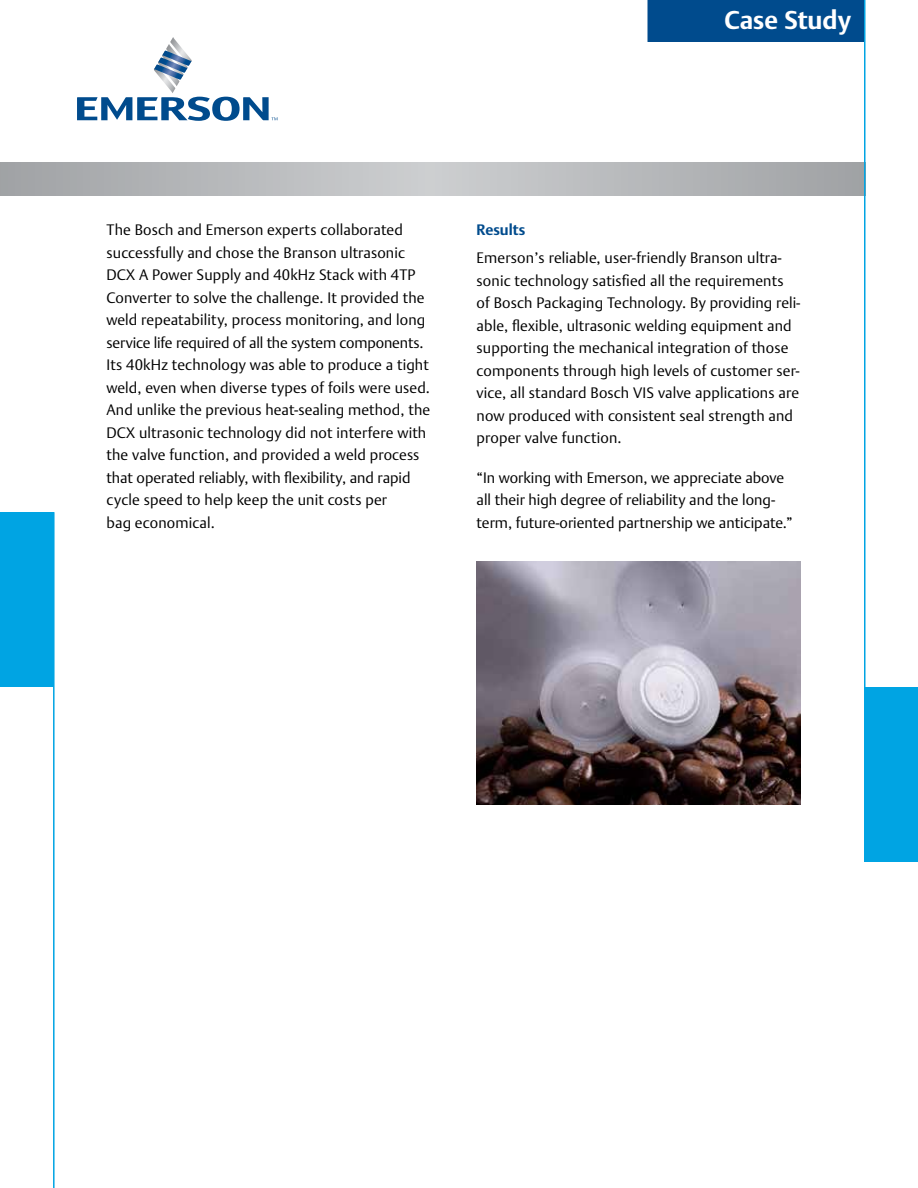
<style>
.page{position:relative;width:918px;height:1188px;background:#fff}
.page>*{position:absolute;margin:0;border:0;box-sizing:border-box;transform-origin:0 0}
.t1{font:700 25.5px "DTL Argo TOT";color:#fff}
.t2{font:300 15px/22.5px "DTL Argo TOT";letter-spacing:.01em;color:#000}
.t3{font:700 15px "DTL Argo TOT";color:#004b8d}
</style>
<div class="page">
<div style="left:648px;top:0;width:216px;height:41px;background:#004b8d"></div>
<svg style="left:0;top:162px;width:864px;height:34px;background:#b6b8ba"></svg>
<div style="left:864px;top:687px;width:54px;height:175px;background:#00a4e3"></div>
<hr style="left:864px;top:0;width:2px;height:862px;background:#00a4e3">
<div style="left:0;top:512px;width:54px;height:175px;background:#00a4e3"></div>
<hr style="left:53px;top:512px;width:2px;height:676px;background:#00a4e3">
<img style="left:477px;top:561px;width:324px;height:243px">
<svg style="left:77px;top:37px;width:201px;height:84px"></svg>
<h1 class="t1" style="left:724px;top:4px;width:128px">Case Study</h1>
<p class="t2" style="left:106px;top:219px;width:325px">The Bosch and Emerson experts collaborated successfully and chose the Branson ultrasonic DCX A Power Supply and 40kHz Stack with 4TP Converter to solve the challenge. It provided the weld repeatability, process monitoring, and long service life required of all the system components.<br>Its 40kHz technology was able to produce a tight weld, even when diverse types of foils were used.<br>And unlike the previous heat-sealing method, the DCX ultrasonic technology did not interfere with the valve function, and provided a weld process that operated reliably, with flexibility, and rapid cycle speed to help keep the unit costs per<br>bag economical.</p>
<p class="t3" style="left:477px;top:221px;width:50px">Results</p>
<p class="t2" style="left:477px;top:247px;width:325px">Emerson’s reliable, user-friendly Branson ultra&shy;sonic technology satisfied all the requirements of Bosch Packaging Technology. By providing reli&shy;able, flexible, ultrasonic welding equipment and supporting the mechanical integration of those components through high levels of customer ser&shy;vice, all standard Bosch VIS valve applications are now produced with consistent seal strength and proper valve function.</p>
<p class="t2" style="left:477px;top:466px;width:318px">“In working with Emerson, we appreciate above all their high degree of reliability and the long&shy;term, future-oriented partnership we anticipate.”</p>
</div>
